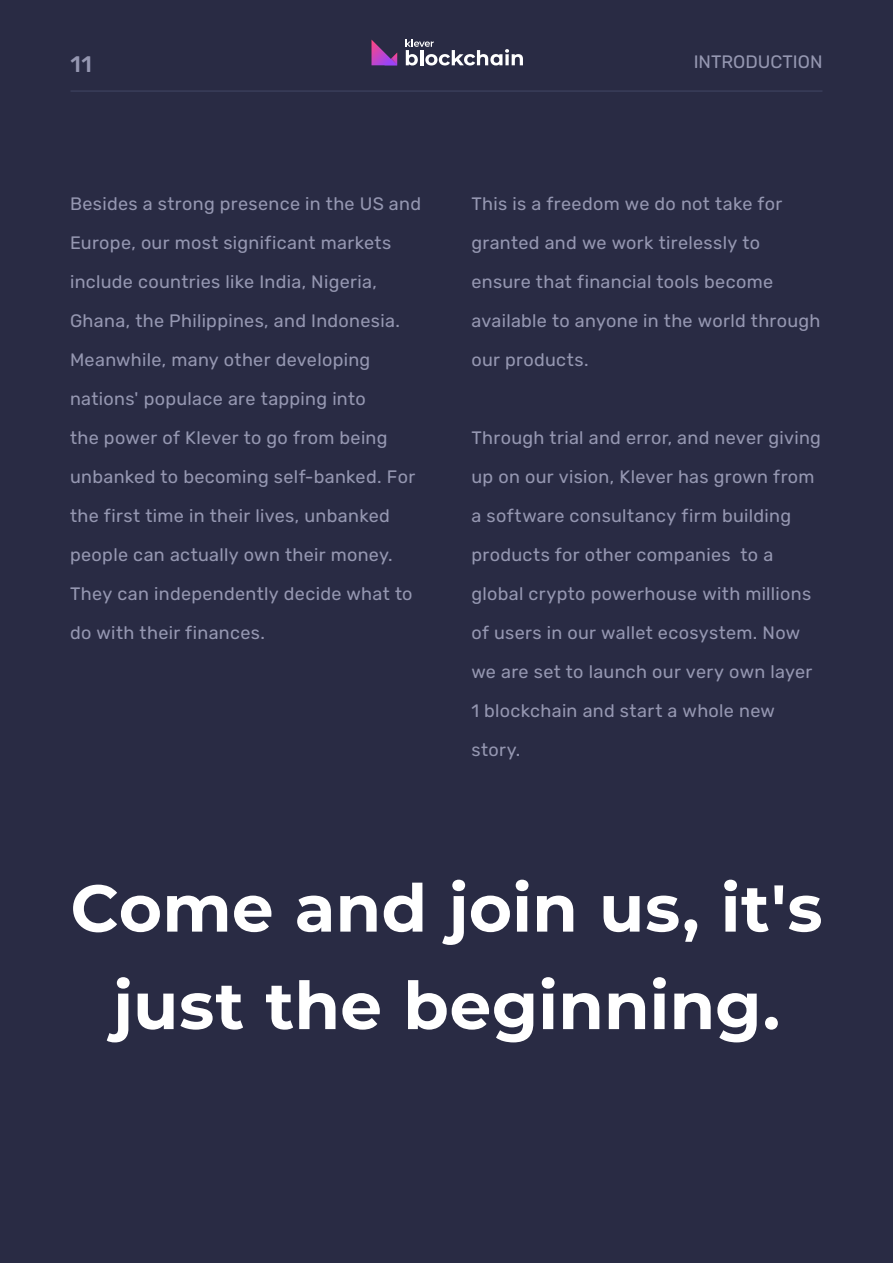
<style>
.page{position:relative;width:893px;height:1263px;background:#fff}
.page>*{position:absolute;margin:0;border:0;box-sizing:border-box;transform-origin:0 0}
.t1{font:700 66px/97.5px "Montserrat";letter-spacing:.005em;color:#fff;text-align:center}
.t2{font:300 22.5px "Rubik";color:#9597b1}
.t3{font:300 18px/39px "Rubik";letter-spacing:.015em;color:#9597b1}
</style>
<div class="page">
<div style="left:0;top:0;width:893px;height:1262px;background:#292b44"></div>
<svg style="left:406px;top:40px;width:117px;height:25px"></svg>
<svg style="left:371px;top:40px;width:26px;height:25px"></svg>
<hr style="left:70px;top:91px;width:752px;height:1px;background:#424765">
<p class="t2" style="left:70px;top:52px;width:23px">11</p>
<p class="t3" style="left:694px;top:42px;width:130px">INTRODUCTION</p>
<p class="t3" style="left:70px;top:185px;width:353px">Besides a strong presence in the US and Europe, our most significant markets include countries like India, Nigeria, Ghana, the Philippines, and Indonesia.<br>Meanwhile, many other developing nations' populace are tapping into<br>the power of Klever to go from being unbanked to becoming self-banked. For the first time in their lives, unbanked people can actually own their money.<br>They can independently decide what to do with their finances.</p>
<p class="t3" style="left:471px;top:185px;width:351px">This is a freedom we do not take for granted and we work tirelessly to ensure that financial tools become available to anyone in the world through our products.</p>
<p class="t3" style="left:471px;top:419px;width:351px">Through trial and error, and never giving up on our vision, Klever has grown from a software consultancy firm building products for other companies to a global crypto powerhouse with millions of users in our wallet ecosystem. Now we are set to launch our very own layer 1 blockchain and start a whole new story.</p>
<h1 class="t1" style="left:70px;top:856px;width:753px">Come and join us, it's just the beginning.</h1>
</div>
